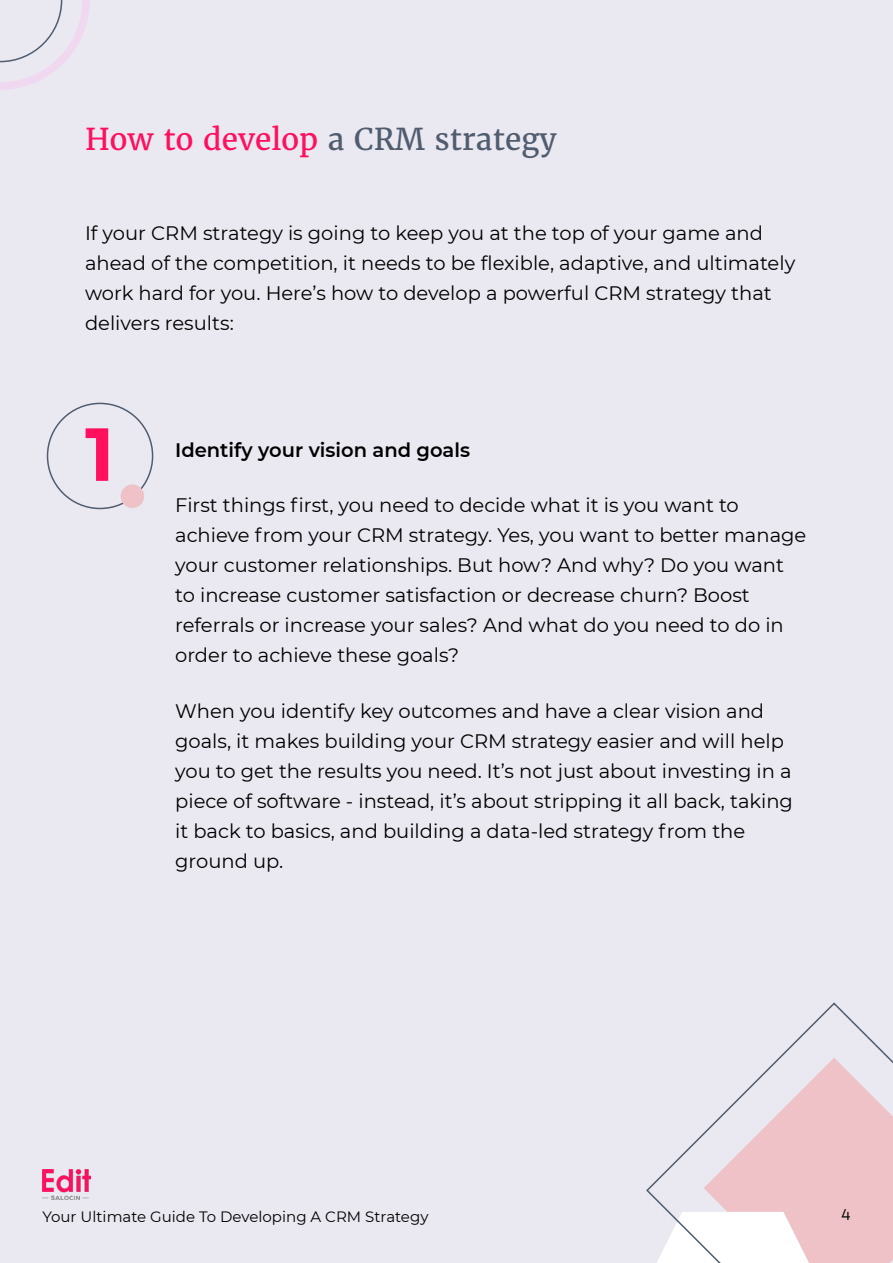
<style>
.page{position:relative;width:893px;height:1263px;background:#eae8f0}
.page>*{position:absolute;margin:0;border:0;box-sizing:border-box;transform-origin:0 0}
.t1{font:700 75px "Montserrat";color:#ff105f}
.t2{font:30px "Merriweather";color:#ff105f}
.t3{font:19.5px/30px "Montserrat";color:#000}
.t4{font:600 19.5px "Montserrat";color:#000}
.t5{font:16.5px "Altis";color:#000}
.t6{font:15px "Montserrat";color:#000}
.s1{color:#505d6f}
</style>
<div class="page">
<svg style="left:646px;top:1002px;width:247px;height:261px"></svg>
<svg style="left:0;top:0;width:90px;height:90px"></svg>
<div style="left:47px;top:403px;width:106px;height:106px;border:2px solid #505d6f;border-radius:50%"></div>
<div style="left:121px;top:484px;width:23px;height:24px;background:#efc2c7;border-radius:50%"></div>
<img style="left:43px;top:1169px;width:48px;height:31px">
<h2 class="t2" style="left:85px;top:120px;width:474px">How to develop <span class="s1">a CRM strategy</span></h2>
<p class="t3" style="left:85px;top:217px;width:712px">If your CRM strategy is going to keep you at the top of your game and ahead of the competition, it needs to be flexible, adaptive, and ultimately work hard for you. Here’s how to develop a powerful CRM strategy that delivers results:</p>
<h1 class="t1" style="left:85px;top:400px;width:31px">1</h1>
<p class="t4" style="left:175px;top:436px;width:296px">Identify your vision and goals</p>
<p class="t3" style="left:175px;top:490px;width:633px">First things first, you need to decide what it is you want to achieve from your CRM strategy. Yes, you want to better manage your customer relationships. But how? And why? Do you want to increase customer satisfaction or decrease churn? Boost referrals or increase your sales? And what do you need to do in order to achieve these goals?</p>
<p class="t3" style="left:175px;top:695px;width:619px">When you identify key outcomes and have a clear vision and goals, it makes building your CRM strategy easier and will help you to get the results you need. It’s not just about investing in a piece of software - instead, it’s about stripping it all back, taking it back to basics, and building a data-led strategy from the ground up.</p>
<p class="t6" style="left:43px;top:1206px;width:387px">Your Ultimate Guide To Developing A CRM Strategy</p>
<p class="t5" style="left:841px;top:1203px;width:10px">4</p>
</div>
